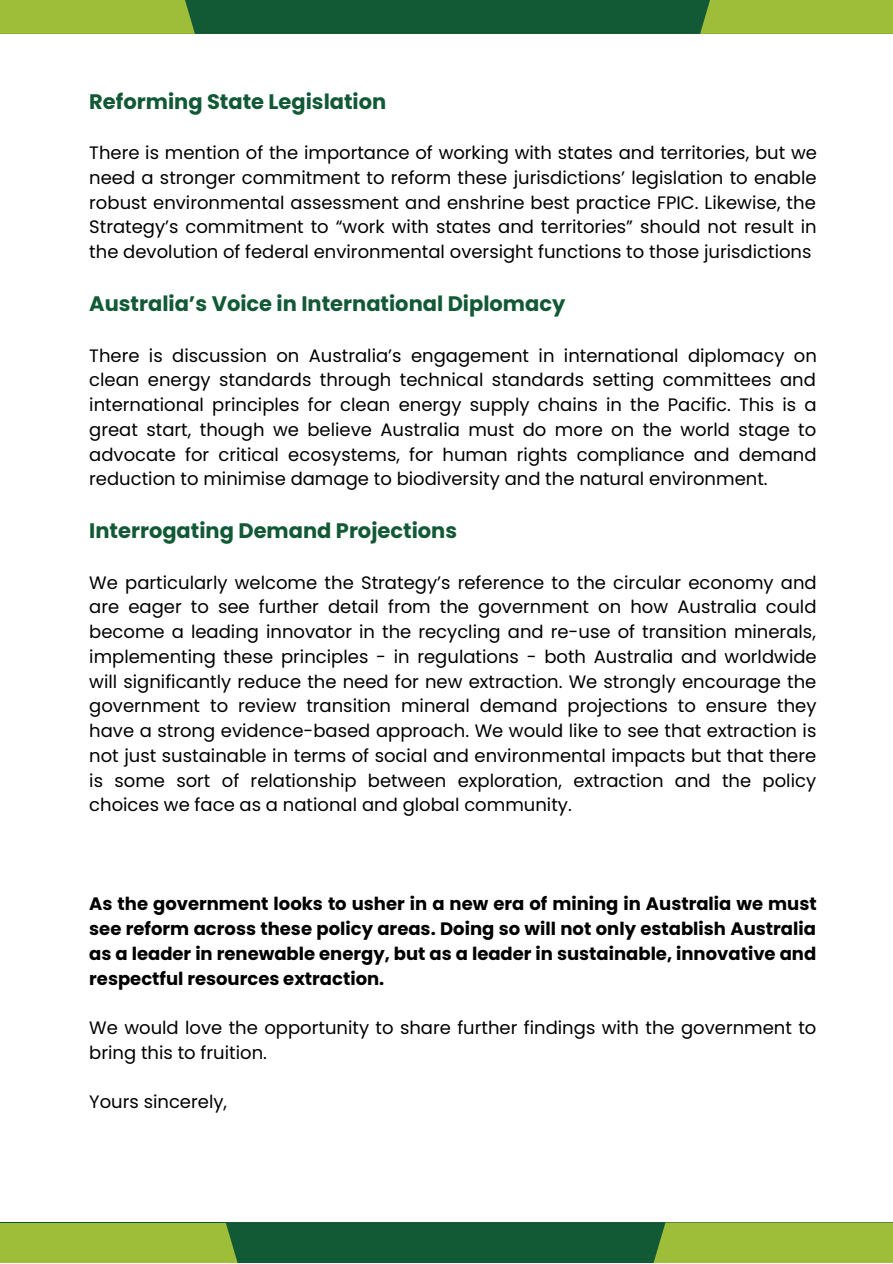
<style>
.page{position:relative;width:893px;height:1264px;background:#fff}
.page>*{position:absolute;margin:0;border:0;box-sizing:border-box;transform-origin:0 0}
.t1{font:700 21px "Poppins";color:#125936}
.t2{font:18px/24.8px "Poppins";color:#000;text-align:justify}
.t3{font:700 18px/24.8px "Poppins";color:#000;text-align:justify}
</style>
<div class="page">
<div style="left:0;top:1222px;width:892px;height:40px;background:#125936"></div>
<div style="left:638px;top:1222px;width:254px;height:40px;background:#9ebe3a"></div>
<div style="left:0;top:1222px;width:253px;height:40px;background:#9ebe3a"></div>
<div style="left:0;top:0;width:892px;height:34px;background:#125936"></div>
<div style="left:700px;top:0;width:192px;height:34px;background:#9ebe3a"></div>
<div style="left:0;top:0;width:195px;height:34px;background:#9ebe3a"></div>
<p class="t1" style="left:89px;top:86px;width:298px">Reforming State Legislation</p>
<p class="t2" style="left:89px;top:140px;width:729px">There is mention of the importance of working with states and territories, but we need a stronger commitment to reform these jurisdictions’ legislation to enable robust environmental assessment and enshrine best practice FPIC. Likewise, the Strategy’s commitment to “work with states and territories” should not result in the devolution of federal environmental oversight functions to those jurisdictions</p>
<p class="t1" style="left:89px;top:289px;width:477px">Australia’s Voice in International Diplomacy</p>
<p class="t2" style="left:89px;top:343px;width:729px">There is discussion on Australia’s engagement in international diplomacy on clean energy standards through technical standards setting committees and international principles for clean energy supply chains in the Pacific. This is a great start, though we believe Australia must do more on the world stage to advocate for critical ecosystems, for human rights compliance and demand reduction to minimise damage to biodiversity and the natural environment.</p>
<p class="t1" style="left:89px;top:516px;width:369px">Interrogating Demand Projections</p>
<p class="t2" style="left:89px;top:570px;width:729px">We particularly welcome the Strategy’s reference to the circular economy and are eager to see further detail from the government on how Australia could become a leading innovator in the recycling and re-use of transition minerals, implementing these principles - in regulations - both Australia and worldwide will significantly reduce the need for new extraction. We strongly encourage the government to review transition mineral demand projections to ensure they have a strong evidence-based approach. We would like to see that extraction is not just sustainable in terms of social and environmental impacts but that there is some sort of relationship between exploration, extraction and the policy choices we face as a national and global community.</p>
<p class="t3" style="left:89px;top:891px;width:729px">As the government looks to usher in a new era of mining in Australia we must see reform across these policy areas. Doing so will not only establish Australia as a leader in renewable energy, but as a leader in sustainable, innovative and respectful resources extraction.</p>
<p class="t2" style="left:89px;top:1015px;width:728px">We would love the opportunity to share further findings with the government to bring this to fruition.</p>
<p class="t2" style="left:89px;top:1089px;width:139px">Yours sincerely,</p>
</div>
